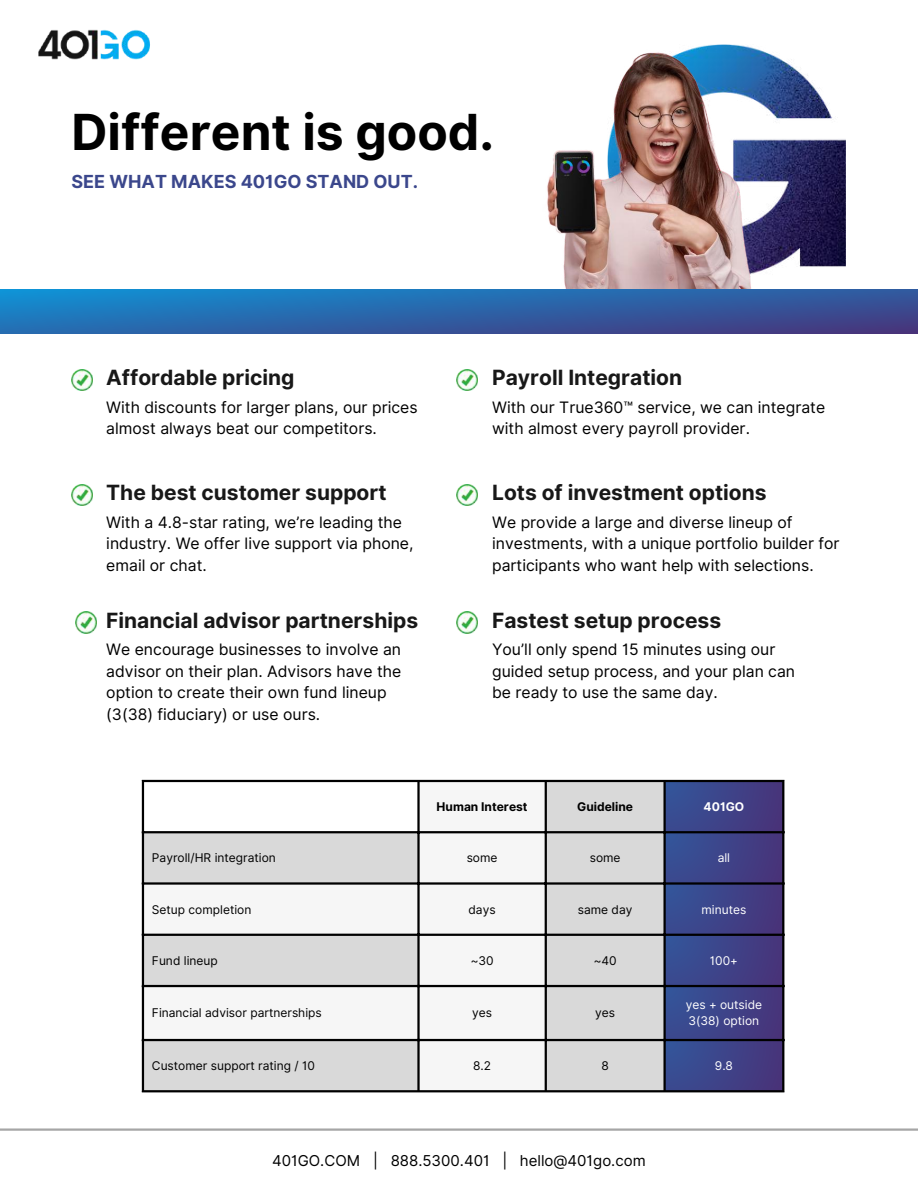
<style>
.page{position:relative;width:918px;height:1188px;background:#fff}
.page>*{position:absolute;margin:0;border:0;box-sizing:border-box;transform-origin:0 0}
.t1{font:700 49.65px "Inter";color:#000}
.t2{font:700 21px "Inter";color:#181818}
.t3{font:700 18px "Inter";color:#3b478c}
.t4{font:15.75px/21.3px "Inter";color:#000}
.t5{font:15px "Inter";color:#000}
.t6{font:12px "Inter";color:#000}
.t7{font:12px/16px "Inter";color:#fff}
.t8{font:700 12px "Inter";color:#000}
.t9{font:700 12px "Inter";color:#fff}
</style>
<div class="page">
<img style="left:766px;top:52px;width:80px;height:217px">
<img style="left:38px;top:29px;width:112px;height:31px">
<hr style="left:0;top:1128px;width:918px;height:3px;background:#a6a6a6">
<img style="left:547px;top:44px;width:219px;height:245px">
<svg style="left:0;top:289px;width:918px;height:44px;background:#2b63a8"></svg>
<svg style="left:144px;top:782px;width:519px;height:308px;fill:#dedede"></svg>
<div style="left:664px;top:781px;width:120px;height:52px;background:linear-gradient(to right,#355297,#48347a)"></div>
<div style="left:664px;top:832px;width:120px;height:52px;background:linear-gradient(to right,#355297,#48347a)"></div>
<svg style="left:666px;top:885px;width:116px;height:49px;background:#3d4287"></svg>
<svg style="left:666px;top:936px;width:116px;height:49px;background:#3e4288"></svg>
<svg style="left:666px;top:987px;width:116px;height:52px;background:#3e4287"></svg>
<div style="left:664px;top:1040px;width:120px;height:52px;background:linear-gradient(to right,#355297,#48347a)"></div>
<hr style="left:142px;top:782px;width:2px;height:308px;background:#000">
<hr style="left:417px;top:782px;width:3px;height:308px;background:#000">
<hr style="left:545px;top:782px;width:2px;height:308px;background:#000">
<hr style="left:663px;top:782px;width:3px;height:308px;background:#000">
<hr style="left:782px;top:782px;width:2px;height:308px;background:#000">
<hr style="left:142px;top:780px;width:642px;height:2px;background:#000">
<hr style="left:142px;top:831px;width:642px;height:2px;background:#000">
<hr style="left:142px;top:882px;width:642px;height:3px;background:#000">
<hr style="left:142px;top:934px;width:642px;height:2px;background:#000">
<hr style="left:142px;top:985px;width:642px;height:2px;background:#000">
<hr style="left:142px;top:1039px;width:642px;height:2px;background:#000">
<hr style="left:142px;top:1090px;width:642px;height:2px;background:#000">
<img style="left:71px;top:369px;width:22px;height:22px">
<img style="left:71px;top:484px;width:22px;height:21px">
<img style="left:75px;top:612px;width:21px;height:21px">
<img style="left:457px;top:369px;width:21px;height:22px">
<img style="left:457px;top:484px;width:21px;height:21px">
<img style="left:457px;top:612px;width:21px;height:21px">
<h1 class="t1" style="left:71px;top:102px;width:424px">Different is good.</h1>
<p class="t3" style="left:71px;top:171px;width:348px">SEE WHAT MAKES 401GO STAND OUT.</p>
<h2 class="t2" style="left:106px;top:365px;width:190px">Affordable pricing</h2>
<p class="t4" style="left:106px;top:397px;width:313px">With discounts for larger plans, our prices almost always beat our competitors.</p>
<h2 class="t2" style="left:106px;top:480px;width:282px">The best customer support</h2>
<p class="t4" style="left:106px;top:511px;width:309px">With a 4.8-star rating, we’re leading the industry. We offer live support via phone, email or chat.</p>
<h2 class="t2" style="left:106px;top:607px;width:313px">Financial advisor partnerships</h2>
<p class="t4" style="left:106px;top:639px;width:296px">We encourage businesses to involve an advisor on their plan. Advisors have the option to create their own fund lineup (3(38) fiduciary) or use ours.</p>
<h2 class="t2" style="left:492px;top:365px;width:192px">Payroll Integration</h2>
<p class="t4" style="left:492px;top:397px;width:335px">With our True360™ service, we can integrate with almost every payroll provider.</p>
<h2 class="t2" style="left:492px;top:480px;width:276px">Lots of investment options</h2>
<p class="t4" style="left:492px;top:511px;width:349px">We provide a large and diverse lineup of investments, with a unique portfolio builder for participants who want help with selections.</p>
<h2 class="t2" style="left:492px;top:607px;width:231px">Fastest setup process</h2>
<p class="t4" style="left:492px;top:639px;width:305px">You’ll only spend 15 minutes using our guided setup process, and your plan can be ready to use the same day.</p>
<p class="t8" style="left:437px;top:799px;width:92px">Human Interest</p>
<p class="t8" style="left:577px;top:799px;width:57px">Guideline</p>
<p class="t9" style="left:704px;top:799px;width:42px">401GO</p>
<p class="t6" style="left:152px;top:851px;width:126px">Payroll/HR integration</p>
<p class="t6" style="left:467px;top:851px;width:32px">some</p>
<p class="t6" style="left:590px;top:851px;width:32px">some</p>
<p class="t7" style="left:718px;top:850px;width:14px">all</p>
<p class="t6" style="left:152px;top:902px;width:101px">Setup completion</p>
<p class="t6" style="left:469px;top:902px;width:29px">days</p>
<p class="t6" style="left:578px;top:902px;width:56px">same day</p>
<p class="t7" style="left:701px;top:901px;width:46px">minutes</p>
<p class="t6" style="left:152px;top:953px;width:67px">Fund lineup</p>
<p class="t6" style="left:471px;top:953px;width:24px">~30</p>
<p class="t6" style="left:594px;top:953px;width:24px">~40</p>
<p class="t7" style="left:710px;top:952px;width:30px">100+</p>
<p class="t6" style="left:152px;top:1006px;width:171px">Financial advisor partnerships</p>
<p class="t6" style="left:472px;top:1006px;width:21px">yes</p>
<p class="t6" style="left:595px;top:1006px;width:21px">yes</p>
<p class="t7" style="left:686px;top:997px;width:78px">yes + outside<br>3(38) option</p>
<p class="t6" style="left:152px;top:1059px;width:165px">Customer support rating / 10</p>
<p class="t6" style="left:473px;top:1059px;width:19px">8.2</p>
<p class="t6" style="left:601px;top:1059px;width:9px">8</p>
<p class="t7" style="left:715px;top:1058px;width:20px">9.8</p>
<p class="t5" style="left:272px;top:1152px;width:375px">401GO.COM | 888.5300.401 | hello@401go.com</p>
</div>
